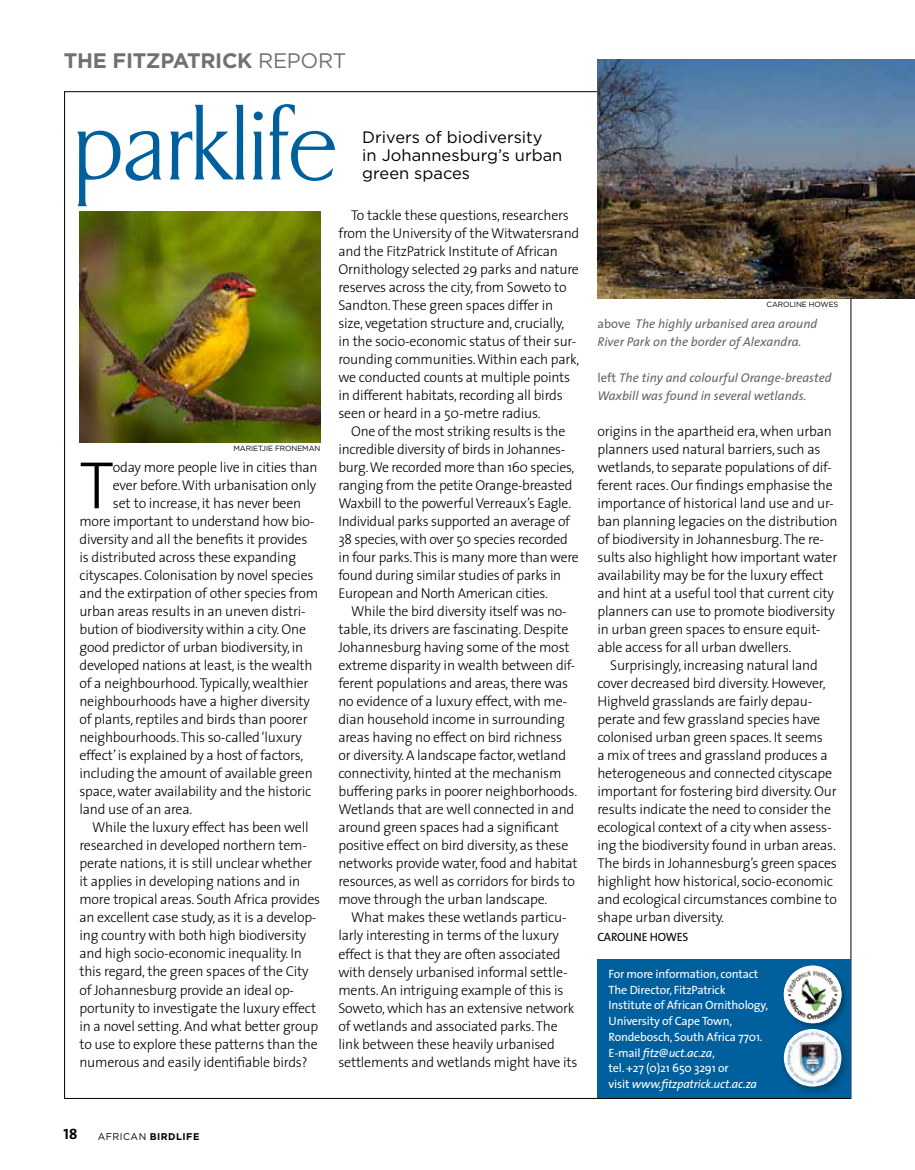
<style>
.page{position:relative;width:915px;height:1170px;background:#fff}
.page>*{position:absolute;margin:0;border:0;box-sizing:border-box;transform-origin:0 0}
.t1{font:200 103.5px "Dragon";color:#00609e}
.t2{font:300 67.65px "The Sans";color:#000}
.t3{font:700 21px "Gotham";letter-spacing:-.015em;color:#727171}
.t4{font:16.5px/18px "Gotham";color:#000}
.t5{font:15px "The Sans Bold Caps";color:#000}
.t6{font:300 14.25px/18px "The Sans";letter-spacing:-.015em;color:#000}
.t7{font:italic 12.75px/18px "The Sans";color:#666565}
.t8{font:12px/15.8px "The Sans";letter-spacing:-.015em;color:#fff}
.t9{font:12px "The Sans";letter-spacing:-.015em;color:#000}
.t10{font:700 9.75px "Gotham";letter-spacing:.05em;color:#000}
.t11{font:7.5px "Gotham";letter-spacing:-.015em;color:#000}
.s1{font-weight:400}
.s2{font-style:normal}
.s3{font-style:italic}
</style>
<div class="page">
<img style="left:597px;top:59px;width:317px;height:239px">
<img style="left:79px;top:211px;width:241px;height:231px">
<div style="left:597px;top:959px;width:253px;height:139px;background:#00609e"></div>
<div style="left:781px;top:963px;width:67px;height:67px;background:#000;opacity:.3"></div>
<img style="left:783px;top:965px;width:58px;height:58px;border-radius:29px">
<div style="left:778px;top:1023px;width:74px;height:74px;background:#000;opacity:.3"></div>
<svg style="left:783px;top:1028px;width:58px;height:58px"></svg>
<img style="left:786px;top:1030px;width:53px;height:54px">
<h3 class="t3" style="left:64px;top:46px;width:284px">THE FITZPATRICK <span class="s1">report</span></h3>
<h1 class="t1" style="left:73px;top:94px;width:266px">parklife</h1>
<p class="t4" style="left:362px;top:128px;width:201px">Drivers of biodiversity<br>in Johannesburg’s urban green spaces</p>
<p class="t11" style="left:233px;top:443px;width:88px">marietjie froneman</p>
<h2 class="t2" style="left:79px;top:429px;width:36px">T</h2>
<p class="t6" style="left:113px;top:458px;width:206px">oday more people live in cities than</p>
<p class="t6" style="left:113px;top:476px;width:205px">ever before. With urbanisation only</p>
<p class="t6" style="left:113px;top:494px;width:190px">set to increase, it has never been</p>
<p class="t6" style="left:79px;top:512px;width:236px">more important to understand how bio-</p>
<p class="t6" style="left:79px;top:530px;width:229px">diversity and all the benefits it provides</p>
<p class="t6" style="left:79px;top:548px;width:218px">is distributed across these expanding</p>
<p class="t6" style="left:79px;top:566px;width:235px">cityscapes. Colonisation by novel species</p>
<p class="t6" style="left:79px;top:584px;width:240px">and the extirpation of other species from</p>
<p class="t6" style="left:79px;top:602px;width:228px">urban areas results in an uneven distri-</p>
<p class="t6" style="left:79px;top:620px;width:228px">bution of biodiversity within a city. One</p>
<p class="t6" style="left:79px;top:638px;width:225px">good predictor of urban biodiversity, in</p>
<p class="t6" style="left:79px;top:656px;width:234px">developed nations at least, is the wealth</p>
<p class="t6" style="left:79px;top:674px;width:230px">of a neighbourhood. Typically, wealthier</p>
<p class="t6" style="left:79px;top:692px;width:232px">neighbourhoods have a higher diversity</p>
<p class="t6" style="left:79px;top:710px;width:230px">of plants, reptiles and birds than poorer</p>
<p class="t6" style="left:79px;top:728px;width:224px">neighbourhoods. This so-called ‘luxury</p>
<p class="t6" style="left:79px;top:746px;width:225px">effect’ is explained by a host of factors,</p>
<p class="t6" style="left:79px;top:764px;width:235px">including the amount of available green</p>
<p class="t6" style="left:79px;top:782px;width:233px">space, water availability and the historic</p>
<p class="t6" style="left:79px;top:800px;width:114px">land use of an area.</p>
<p class="t6" style="left:92px;top:818px;width:218px">While the luxury effect has been well</p>
<p class="t6" style="left:79px;top:836px;width:229px">researched in developed northern tem-</p>
<p class="t6" style="left:79px;top:854px;width:234px">perate nations, it is still unclear whether</p>
<p class="t6" style="left:79px;top:872px;width:222px">it applies in developing nations and in</p>
<p class="t6" style="left:79px;top:890px;width:242px">more tropical areas. South Africa provides</p>
<p class="t6" style="left:79px;top:908px;width:238px">an excellent case study, as it is a develop-</p>
<p class="t6" style="left:79px;top:926px;width:228px">ing country with both high biodiversity</p>
<p class="t6" style="left:79px;top:944px;width:224px">and high socio-economic inequality. In</p>
<p class="t6" style="left:79px;top:962px;width:230px">this regard, the green spaces of the City</p>
<p class="t6" style="left:79px;top:980px;width:216px">of Johannesburg provide an ideal op-</p>
<p class="t6" style="left:79px;top:998px;width:238px">portunity to investigate the luxury effect</p>
<p class="t6" style="left:79px;top:1016px;width:240px">in a novel setting. And what better group</p>
<p class="t6" style="left:79px;top:1034px;width:240px">to use to explore these patterns than the</p>
<p class="t6" style="left:79px;top:1052px;width:229px">numerous and easily identifiable birds?</p>
<p class="t6" style="left:338px;top:206px;width:242px;text-indent:13px">To tackle these questions, researchers from the University of the Witwatersrand and the FitzPatrick Institute of African Ornithology selected 29 parks and nature reserves across the city, from Soweto to Sandton. These green spaces differ in size, vegetation structure and, crucially,<br>in the socio-economic status of their sur&shy;rounding communities. Within each park, we conducted counts at multiple points in different habitats, recording all birds seen or heard in a 50-metre radius.</p>
<p class="t6" style="left:338px;top:422px;width:242px;text-indent:13px">One of the most striking results is the incredible diversity of birds in Johannes&shy;burg. We recorded more than 160 species, ranging from the petite Orange-breasted Waxbill to the powerful Verreaux’s Eagle.<br>Individual parks supported an average of 38 species, with over 50 species recorded in four parks. This is many more than were found during similar studies of parks in European and North American cities.</p>
<p class="t6" style="left:338px;top:602px;width:241px;text-indent:13px">While the bird diversity itself was no&shy;table, its drivers are fascinating. Despite Johannesburg having some of the most extreme disparity in wealth between dif&shy;ferent populations and areas, there was no evidence of a luxury effect, with me&shy;dian household income in surrounding areas having no effect on bird richness or diversity. A landscape factor, wetland connectivity, hinted at the mechanism buffering parks in poorer neighborhoods.<br>Wetlands that are well connected in and around green spaces had a significant positive effect on bird diversity, as these networks provide water, food and habitat resources, as well as corridors for birds to move through the urban landscape.</p>
<p class="t6" style="left:338px;top:908px;width:240px;text-indent:13px">What makes these wetlands particu&shy;larly interesting in terms of the luxury effect is that they are often associated with densely urbanised informal settle&shy;ments. An intriguing example of this is Soweto, which has an extensive network of wetlands and associated parks. The link between these heavily urbanised settlements and wetlands might have its</p>
<p class="t5" style="left:64px;top:1121px;width:15px">18</p>
<p class="t10" style="left:98px;top:1129px;width:103px"><span class="s1">african</span> BIRDLIFE</p>
<p class="t11" style="left:766px;top:299px;width:73px">Caroline Howes</p>
<p class="t7" style="left:597px;top:314px;width:221px"><span class="s2">above</span> The highly urbanised area around<br>River Park on the border of Alexandra.</p>
<p class="t7" style="left:597px;top:368px;width:236px"><span class="s2">left</span> The tiny and colourful Orange-breasted<br>Waxbill was found in several wetlands.</p>
<p class="t6" style="left:597px;top:422px;width:241px">origins in the apartheid era, when urban planners used natural barriers, such as wetlands, to separate populations of dif&shy;ferent races. Our findings emphasise the importance of historical land use and ur&shy;ban planning legacies on the distribution of biodiversity in Johannesburg. The re&shy;sults also highlight how important water availability may be for the luxury effect and hint at a useful tool that current city planners can use to promote biodiversity in urban green spaces to ensure equit&shy;able access for all urban dwellers.</p>
<p class="t6" style="left:597px;top:656px;width:241px;text-indent:13px">Surprisingly, increasing natural land cover decreased bird diversity. However, Highveld grasslands are fairly depau&shy;perate and few grassland species have colonised urban green spaces. It seems<br>a mix of trees and grassland produces a heterogeneous and connected cityscape important for fostering bird diversity. Our results indicate the need to consider the ecological context of a city when assess&shy;ing the biodiversity found in urban areas.<br>The birds in Johannesburg’s green spaces highlight how historical, socio-economic and ecological circumstances combine to shape urban diversity.</p>
<p class="t9" style="left:597px;top:926px;width:92px">CAROLINE HOWES</p>
<p class="t8" style="left:608px;top:965px;width:161px">For more information, contact<br>The Director, FitzPatrick<br>Institute of African Ornithology,<br>University of Cape Town,<br>Rondebosch, South Africa 7701.<br>E-mail <span class="s3">fitz@uct.ac.za</span>,<br>tel. +27 (0)21 650 3291 or<br>visit <span class="s3">www.fitzpatrick.uct.ac.za</span></p>
</div>
